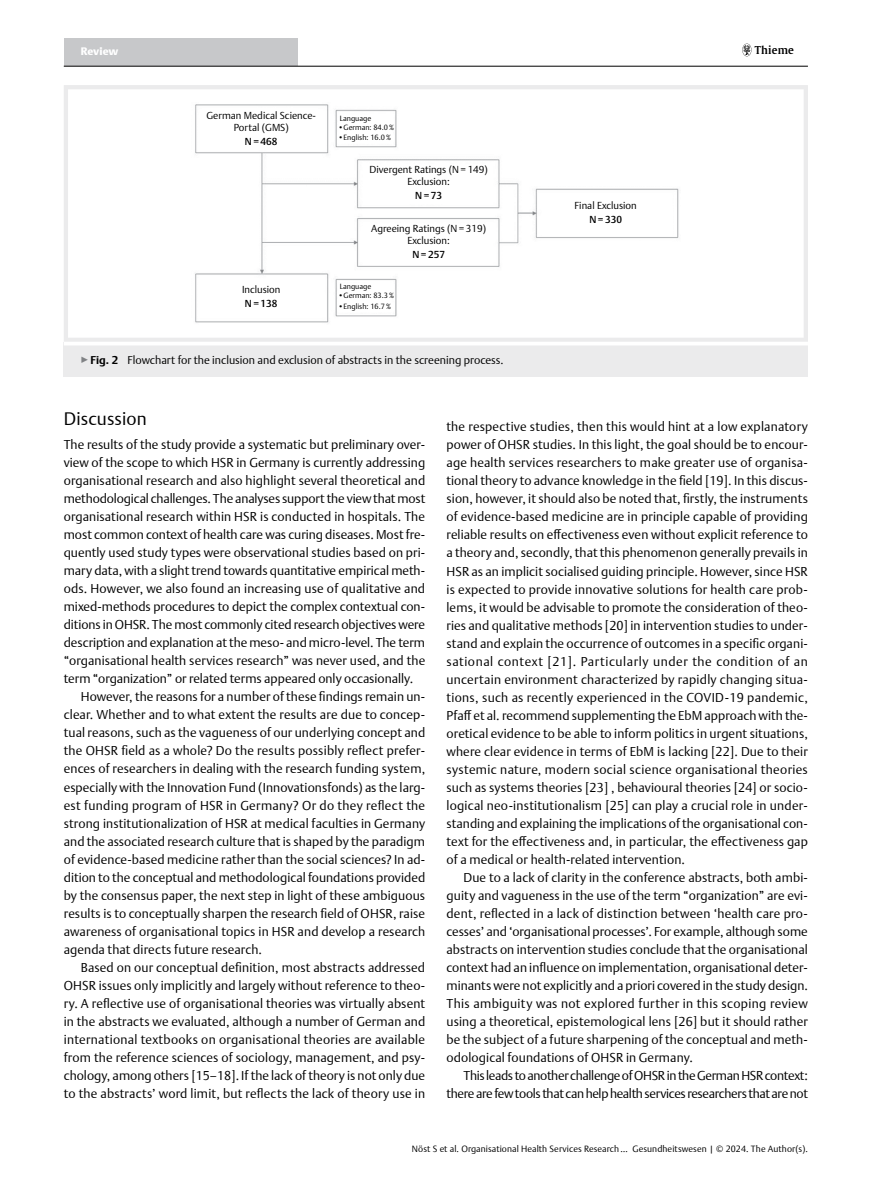
<style>
.page{position:relative;width:893px;height:1191px;background:#fff}
.page>*{position:absolute;margin:0;border:0;box-sizing:border-box;transform-origin:0 0}
.t1{font:300 18px "Thieme Argo 2011";letter-spacing:.01em;color:#000}
.t2{font:300 12.75px/18px "Thieme Argo 2011";letter-spacing:.005em;color:#000;text-align:justify}
.t3{font:300 12.75px/18px "Thieme Argo 2011";letter-spacing:-.025em;color:#000;text-align:right}
.t4{font:300 12.75px "Thieme Argo 2011";letter-spacing:.025em;color:#000}
.t5{font:300 11.25px "Thieme Argo 2011";color:#000}
.t6{font:900 10.8px "Thieme Argo 2011";letter-spacing:-.005em;color:#fff}
.t7{font:600 10.8px "Thieme Gulliver 2011";letter-spacing:.01em;color:#000}
.t8{font:300 10.05px/12px "Thieme Argo 2011";letter-spacing:-.005em;color:#000;text-align:center}
.t9{font:500 10.05px "Thieme Argo 2011";color:#000}
.t10{font:300 9px "Thieme Argo 2011";letter-spacing:.01em;color:#000}
.t11{font:300 7.5px "Thieme Argo 2011";color:#000}
.s1{color:#808285}
.s2{font-weight:700}
</style>
<div class="page">
<div style="left:64px;top:38px;width:234px;height:28px;background:#c7c8ca"></div>
<hr style="left:64px;top:66px;width:744px;height:1px;background:#000">
<svg style="left:742px;top:44px;width:9px;height:12px"></svg>
<svg style="left:64px;top:85px;width:744px;height:257px"></svg>
<div style="left:64px;top:342px;width:744px;height:34px;background:#ebebec"></div>
<hr style="left:64px;top:342px;width:744px;height:3px;background:#fff">
<p class="t6" style="left:81px;top:44px;width:39px">Review</p>
<p class="t7" style="left:755px;top:42px;width:40px">Thieme</p>
<p class="t8" style="left:206px;top:109px;width:111px">German Medical Science-<br>Portal (GMS)</p>
<p class="t9" style="left:245px;top:135px;width:34px">N=468</p>
<p class="t11" style="left:340px;top:113px;width:33px">Language</p>
<p class="t11" style="left:338px;top:123px;width:57px">•German: 84.0%</p>
<p class="t11" style="left:338px;top:133px;width:54px">•English: 16.0%</p>
<p class="t8" style="left:370px;top:163px;width:120px">Divergent Ratings (N= 149)<br>Exclusion:</p>
<p class="t9" style="left:415px;top:189px;width:28px">N=73</p>
<p class="t8" style="left:371px;top:222px;width:116px">Agreeing Ratings (N= 319)<br>Exclusion:</p>
<p class="t9" style="left:412px;top:247px;width:34px">N=257</p>
<p class="t11" style="left:340px;top:281px;width:33px">Language</p>
<p class="t11" style="left:338px;top:291px;width:57px">•German: 83.3%</p>
<p class="t8" style="left:242px;top:283px;width:40px">Inclusion</p>
<p class="t9" style="left:245px;top:297px;width:34px">N=138</p>
<p class="t11" style="left:338px;top:301px;width:54px">•English: 16.7%</p>
<p class="t5" style="left:81px;top:352px;width:424px"><span class="s1">▶</span><span class="s2">Fig. 2</span> Flowchart for the inclusion and exclusion of abstracts in the screening process.</p>
<p class="t8" style="left:575px;top:199px;width:64px">Final Exclusion</p>
<p class="t9" style="left:589px;top:212px;width:34px">N=330</p>
<h1 class="t1" style="left:64px;top:407px;width:85px">Discussion</h1>
<p class="t2" style="left:64px;top:435px;width:363px">The results of the study provide a systematic but preliminary over-</p>
<p class="t2" style="left:64px;top:453px;width:363px">view of the scope to which HSR in Germany is currently addressing</p>
<p class="t2" style="left:64px;top:471px;width:363px">organisational research and also highlight several theoretical and</p>
<p class="t2" style="left:64px;top:489px;width:363px">methodological challenges. The analyses support the view that most</p>
<p class="t2" style="left:64px;top:507px;width:363px">organisational research within HSR is conducted in hospitals. The</p>
<p class="t2" style="left:64px;top:525px;width:363px">most common context of health care was curing diseases. Most fre-</p>
<p class="t2" style="left:64px;top:543px;width:363px">quently used study types were observational studies based on pri-</p>
<p class="t2" style="left:64px;top:561px;width:363px">mary data, with a slight trend towards quantitative empirical meth-</p>
<p class="t2" style="left:64px;top:579px;width:363px">ods. However, we also found an increasing use of qualitative and</p>
<p class="t2" style="left:64px;top:597px;width:363px">mixed-methods procedures to depict the complex contextual con-</p>
<p class="t2" style="left:64px;top:615px;width:363px">ditions in OHSR. The most commonly cited research objectives were</p>
<p class="t2" style="left:64px;top:633px;width:363px">description and explanation at the meso- and micro-level. The term</p>
<p class="t2" style="left:64px;top:651px;width:363px">“organisational health services research” was never used, and the</p>
<p class="t2" style="left:64px;top:669px;width:351px">term “organization” or related terms appeared only occasionally.</p>
<p class="t2" style="left:81px;top:687px;width:346px">However, the reasons for a number of these findings remain un-</p>
<p class="t2" style="left:64px;top:705px;width:363px">clear. Whether and to what extent the results are due to concep-</p>
<p class="t2" style="left:64px;top:723px;width:363px">tual reasons, such as the vagueness of our underlying concept and</p>
<p class="t2" style="left:64px;top:741px;width:363px">the OHSR field as a whole? Do the results possibly reflect prefer-</p>
<p class="t2" style="left:64px;top:759px;width:363px">ences of researchers in dealing with the research funding system,</p>
<p class="t2" style="left:64px;top:777px;width:363px">especially with the Innovation Fund (Innovationsfonds) as the larg-</p>
<p class="t4" style="left:64px;top:796px;width:363px">est funding program of HSR in Germany? Or do they reflect the</p>
<p class="t2" style="left:64px;top:813px;width:363px">strong institutionalization of HSR at medical faculties in Germany</p>
<p class="t2" style="left:64px;top:831px;width:363px">and the associated research culture that is shaped by the paradigm</p>
<p class="t2" style="left:64px;top:849px;width:363px">of evidence-based medicine rather than the social sciences? In ad-</p>
<p class="t2" style="left:64px;top:867px;width:363px">dition to the conceptual and methodological foundations provided</p>
<p class="t2" style="left:64px;top:885px;width:363px">by the consensus paper, the next step in light of these ambiguous</p>
<p class="t2" style="left:64px;top:903px;width:363px">results is to conceptually sharpen the research field of OHSR, raise</p>
<p class="t2" style="left:64px;top:921px;width:363px">awareness of organisational topics in HSR and develop a research</p>
<p class="t2" style="left:64px;top:939px;width:200px">agenda that directs future research.</p>
<p class="t2" style="left:81px;top:957px;width:346px">Based on our conceptual definition, most abstracts addressed</p>
<p class="t2" style="left:64px;top:975px;width:363px">OHSR issues only implicitly and largely without reference to theo-</p>
<p class="t2" style="left:64px;top:993px;width:363px">ry. A reflective use of organisational theories was virtually absent</p>
<p class="t2" style="left:64px;top:1011px;width:363px">in the abstracts we evaluated, although a number of German and</p>
<p class="t2" style="left:64px;top:1029px;width:363px">international textbooks on organisational theories are available</p>
<p class="t2" style="left:64px;top:1047px;width:363px">from the reference sciences of sociology, management, and psy-</p>
<p class="t2" style="left:64px;top:1065px;width:363px">chology, among others [15–18]. If the lack of theory is not only due</p>
<p class="t2" style="left:64px;top:1083px;width:363px">to the abstracts’ word limit, but reflects the lack of theory use in</p>
<p class="t2" style="left:446px;top:417px;width:363px">the respective studies, then this would hint at a low explanatory power of OHSR studies. In this light, the goal should be to encour&shy;age health services researchers to make greater use of organisa&shy;tional theory to advance knowledge in the field [19]. In this discus&shy;sion, however, it should also be noted that, firstly, the instruments of evidence-based medicine are in principle capable of providing reliable results on effectiveness even without explicit reference to a theory and, secondly, that this phenomenon generally prevails in HSR as an implicit socialised guiding principle. However, since HSR is expected to provide innovative solutions for health care prob&shy;lems, it would be advisable to promote the consideration of theo&shy;ries and qualitative methods [20] in intervention studies to under&shy;stand and explain the occurrence of outcomes in a specific organi&shy;sational context [21]. Particularly under the condition of an uncertain environment characterized by rapidly changing situa&shy;tions, such as recently experienced in the COVID-19 pandemic, Pfaff et al. recommend supplementing the EbM approach with the&shy;oretical evidence to be able to inform politics in urgent situations, where clear evidence in terms of EbM is lacking [22]. Due to their systemic nature, modern social science organisational theories such as systems theories [23] , behavioural theories [24] or socio&shy;logical neo-institutionalism [25] can play a crucial role in under&shy;standing and explaining the implications of the organisational con&shy;text for the effectiveness and, in particular, the effectiveness gap of a medical or health-related intervention.</p>
<p class="t2" style="left:446px;top:868px;width:363px;text-indent:17px">Due to a lack of clarity in the conference abstracts, both ambi&shy;guity and vagueness in the use of the term “organization” are evi&shy;dent, reflected in a lack of distinction between ‘health care pro&shy;cesses’ and ‘organisational processes’. For example, although some abstracts on intervention studies conclude that the organisational context had an influence on implementation, organisational deter&shy;minants were not explicitly and a priori covered in the study design.<br>This ambiguity was not explored further in this scoping review using a theoretical, epistemological lens [26] but it should rather be the subject of a future sharpening of the conceptual and meth&shy;odological foundations of OHSR in Germany.</p>
<p class="t3" style="left:446px;top:1066px;width:363px">This leads to another challenge of OHSR in the German HSR context: there are few tools that can help health services researchers that are not</p>
<p class="t10" style="left:412px;top:1143px;width:397px">Nöst S et al. Organisational Health Services Research … Gesundheitswesen | © 2024. The Author(s).</p>
</div>
